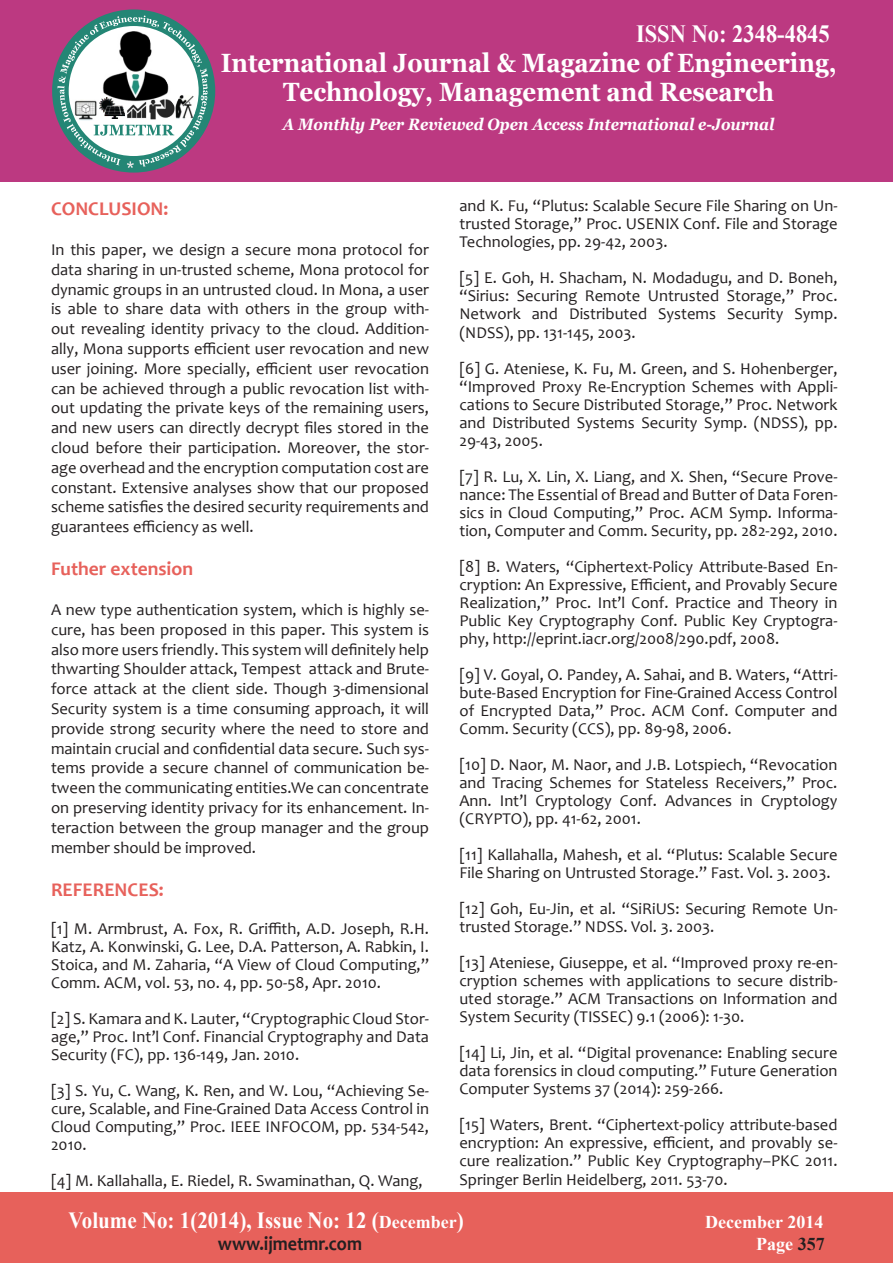
<style>
.page{position:relative;width:893px;height:1263px;background:#fff}
.page>*{position:absolute;margin:0;border:0;box-sizing:border-box;transform-origin:0 0}
.t1{font:700 26.4px/28.8px "Georgia";color:#fff;text-align:center;scale:.91 1}
.t2{font:700 24.75px "Times New Roman";color:#fff;scale:.91 1}
.t3{font:700 23.1px "Times New Roman";color:#fff;scale:.91 1}
.t4{font:700 19.8px "Candara";color:#231f20;scale:.91 1}
.t5{font:700 19.5px "Candara";color:#e7615b}
.t6{font:700 18px "Times New Roman";color:#fff}
.t7{font:16.5px/18px "Candara";color:#231f20;text-align:justify}
.t8{font:italic 700 16.5px "Georgia";color:#fff;scale:.91 1}
.s1{font-size:18px}
.s2{color:#231f20}
</style>
<div class="page">
<div style="left:0;top:1193px;width:893px;height:70px;background:#e7615b"></div>
<div style="left:0;top:0;width:893px;height:182px;background:#bc3981"></div>
<div style="left:52px;top:9px;width:163px;height:164px;background:#248675;border-radius:50%"></div>
<svg style="left:58px;top:16px;width:150px;height:152px"></svg>
<img style="left:148px;top:98px;width:27px;height:23px">
<img style="left:175px;top:95px;width:21px;height:25px">
<img style="left:100px;top:30px;width:72px;height:74px">
<img style="left:73px;top:99px;width:26px;height:22px">
<img style="left:100px;top:98px;width:25px;height:21px">
<h2 class="t2" style="left:636px;top:16px;width:214px">ISSN No: 2348-4845</h2>
<h1 class="t1" style="left:221px;top:49px;width:678px">International Journal &amp; Magazine of Engineering,<br>Technology, Management and Research</h1>
<p class="t8" style="left:283px;top:113px;width:542px">A Monthly Peer Reviewed Open Access International e-Journal</p>
<p class="t7" style="left:459px;top:197px;width:380px">and K. Fu, “Plutus: Scalable Secure File Sharing on Un&shy;trusted Storage,” Proc. USENIX Conf. File and Storage Technologies, pp. 29-42, 2003.</p>
<p class="t7" style="left:459px;top:269px;width:380px">[5] E. Goh, H. Shacham, N. Modadugu, and D. Boneh, “Sirius: Securing Remote Untrusted Storage,” Proc.<br>Network and Distributed Systems Security Symp. (NDSS), pp. 131-145, 2003.</p>
<p class="t7" style="left:459px;top:359px;width:380px">[6] G. Ateniese, K. Fu, M. Green, and S. Hohenberger, “Improved Proxy Re-Encryption Schemes with Appli&shy;cations to Secure Distributed Storage,” Proc. Network and Distributed Systems Security Symp. (NDSS), pp.<br>29-43, 2005.</p>
<p class="t7" style="left:459px;top:467px;width:380px">[7] R. Lu, X. Lin, X. Liang, and X. Shen, “Secure Prove&shy;nance: The Essential of Bread and Butter of Data Foren&shy;sics in Cloud Computing,” Proc. ACM Symp. Informa&shy;tion, Computer and Comm. Security, pp. 282-292, 2010.</p>
<p class="t7" style="left:459px;top:557px;width:380px">[8] B. Waters, “Ciphertext-Policy Attribute-Based En&shy;cryption: An Expressive, Efficient, and Provably Secure Realization,” Proc. Int’l Conf. Practice and Theory in Public Key Cryptography Conf. Public Key Cryptogra&shy;phy, http://eprint.iacr.org/2008/290.pdf, 2008.</p>
<p class="t7" style="left:459px;top:665px;width:380px">[9] V. Goyal, O. Pandey, A. Sahai, and B. Waters, “Attri&shy;bute-Based Encryption for Fine-Grained Access Control of Encrypted Data,” Proc. ACM Conf. Computer and Comm. Security (CCS), pp. 89-98, 2006.</p>
<p class="t7" style="left:459px;top:755px;width:380px">[10] D. Naor, M. Naor, and J.B. Lotspiech, “Revocation and Tracing Schemes for Stateless Receivers,” Proc.<br>Ann. Int’l Cryptology Conf. Advances in Cryptology (CRYPTO), pp. 41-62, 2001.</p>
<p class="t7" style="left:459px;top:845px;width:379px">[11] Kallahalla, Mahesh, et al. “Plutus: Scalable Secure<br>File Sharing on Untrusted Storage.” Fast. Vol. 3. 2003.</p>
<p class="t7" style="left:459px;top:899px;width:380px">[12] Goh, Eu-Jin, et al. “SiRiUS: Securing Remote Un&shy;trusted Storage.” NDSS. Vol. 3. 2003.</p>
<p class="t7" style="left:459px;top:953px;width:380px">[13] Ateniese, Giuseppe, et al. “Improved proxy re-en&shy;cryption schemes with applications to secure distrib&shy;uted storage.” ACM Transactions on Information and System Security (TISSEC) 9.1 (2006): 1-30.</p>
<p class="t7" style="left:459px;top:1043px;width:380px">[14] Li, Jin, et al. “Digital provenance: Enabling secure data forensics in cloud computing.” Future Generation Computer Systems 37 (2014): 259-266.</p>
<p class="t7" style="left:459px;top:1115px;width:380px">[15] Waters, Brent. “Ciphertext-policy attribute-based encryption: An expressive, efficient, and provably se&shy;cure realization.” Public Key Cryptography–PKC 2011.</p>
<p class="t7" style="left:459px;top:1171px;width:270px">Springer Berlin Heidelberg, 2011. 53-70.</p>
<p class="t5" style="left:51px;top:197px;width:119px">CONCLUSION:</p>
<p class="t7" style="left:51px;top:240px;width:380px;line-height:19.8px">In this paper, we design a secure mona protocol for data sharing in un-trusted scheme, Mona protocol for dynamic groups in an untrusted cloud. In Mona, a user is able to share data with others in the group with&shy;out revealing identity privacy to the cloud. Addition&shy;ally, Mona supports efficient user revocation and new user joining. More specially, efficient user revocation can be achieved through a public revocation list with&shy;out updating the private keys of the remaining users, and new users can directly decrypt files stored in the cloud before their participation. Moreover, the stor&shy;age overhead and the encryption computation cost are constant. Extensive analyses show that our proposed scheme satisfies the desired security requirements and guarantees efficiency as well.</p>
<p class="t5" style="left:51px;top:557px;width:144px">Futher extension</p>
<p class="t7" style="left:51px;top:600px;width:380px;line-height:19.8px">A new type authentication system, which is highly se&shy;cure, has been proposed in this paper. This system is also more users friendly. This system will definitely help thwarting Shoulder attack, Tempest attack and Brute&shy;force attack at the client side. Though 3-dimensional Security system is a time consuming approach, it will provide strong security where the need to store and maintain crucial and confidential data secure. Such sys&shy;tems provide a secure channel of communication be&shy;tween the communicating entities.We can concentrate on preserving identity privacy for its enhancement. In&shy;teraction between the group manager and the group member should be improved.</p>
<p class="t5" style="left:51px;top:877px;width:114px">REFERENCES:</p>
<p class="t7" style="left:51px;top:919px;width:380px">[1] M. Armbrust, A. Fox, R. Griffith, A.D. Joseph, R.H.<br>Katz, A. Konwinski, G. Lee, D.A. Patterson, A. Rabkin, I.<br>Stoica, and M. Zaharia, “A View of Cloud Computing,” Comm. ACM, vol. 53, no. 4, pp. 50-58, Apr. 2010.</p>
<p class="t7" style="left:51px;top:1009px;width:380px">[2] S. Kamara and K. Lauter, “Cryptographic Cloud Stor&shy;age,” Proc. Int’l Conf. Financial Cryptography and Data Security (FC), pp. 136-149, Jan. 2010.</p>
<p class="t7" style="left:51px;top:1081px;width:380px">[3] S. Yu, C. Wang, K. Ren, and W. Lou, “Achieving Se&shy;cure, Scalable, and Fine-Grained Data Access Control in Cloud Computing,” Proc. IEEE INFOCOM, pp. 534-542, 2010.</p>
<p class="t7" style="left:51px;top:1171px;width:373px">[4] M. Kallahalla, E. Riedel, R. Swaminathan, Q. Wang,</p>
<h3 class="t3" style="left:69px;top:1204px;width:436px">Volume No: 1(2014), Issue No: 12 (<span class="s1">December</span>)</h3>
<p class="t6" style="left:705px;top:1210px;width:120px">December 2014</p>
<p class="t4" style="left:218px;top:1231px;width:160px">www.ijmetmr.com</p>
<p class="t6" style="left:756px;top:1231px;width:70px">Page <span class="s2">357</span></p>
</div>
